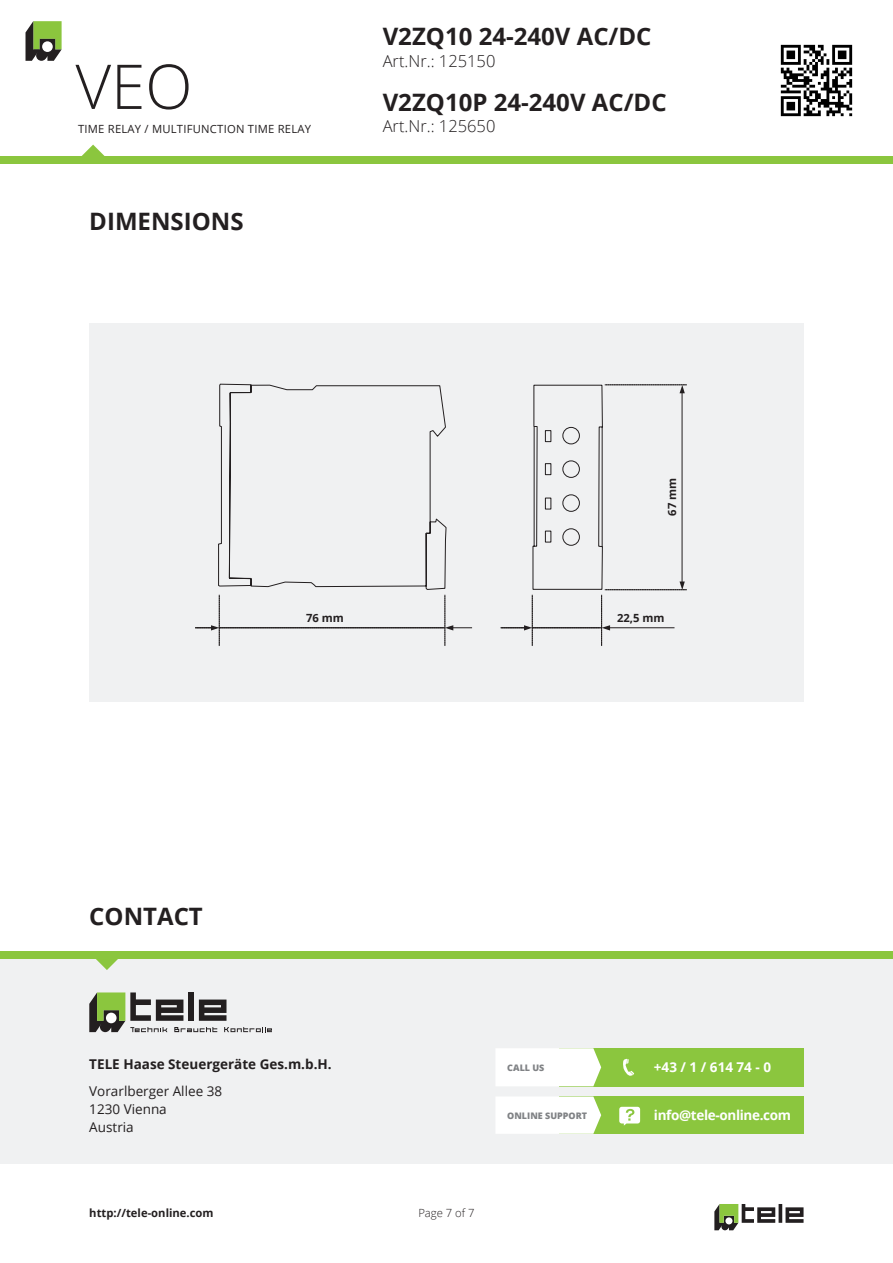
<style>
.page{position:relative;width:893px;height:1263px;background:#fff}
.page>*{position:absolute;margin:0;border:0;box-sizing:border-box;transform-origin:0 0}
.t1{font:300 61.8px "Open Sans";color:#231f20}
.t2{font:700 24px "Open Sans";color:#231f20}
.t3{font:300 16.5px "Open Sans";color:#231f20}
.t4{font:13.5px "Open Sans";color:#231f20}
.t5{font:700 13.5px "Open Sans";letter-spacing:-.025em;color:#fff}
.t6{font:700 13.5px "Open Sans";color:#231f20}
.t7{font:700 11.25px "Open Sans";color:#231f20}
.t8{font:11.25px "Open Sans";letter-spacing:.02em;color:#231f20}
.t9{font:300 11.25px "Open Sans";color:#231f20}
.t10{font:800 9px "Open Sans";color:#808285}
</style>
<div class="page">
<img style="left:780px;top:44px;width:73px;height:73px">
<div style="left:89px;top:324px;width:715px;height:378px;background:#f0f1f2"></div>
<div style="left:0;top:953px;width:893px;height:211px;background:#f0f1f2"></div>
<div style="left:559px;top:1096px;width:245px;height:38px;background:#8bc63e"></div>
<div style="left:559px;top:1048px;width:245px;height:38px;background:#8bc63e"></div>
<div style="left:496px;top:1048px;width:105px;height:38px;background:#fff"></div>
<div style="left:496px;top:1096px;width:105px;height:38px;background:#fff"></div>
<svg style="left:623px;top:1058px;width:11px;height:18px"></svg>
<svg style="left:619px;top:1107px;width:21px;height:18px"></svg>
<svg style="left:89px;top:992px;width:183px;height:40px"></svg>
<div style="left:106px;top:1013px;width:11px;height:10px;background:#fff;border-radius:50%"></div>
<svg style="left:195px;top:595px;width:277px;height:50px"></svg>
<svg style="left:218px;top:383px;width:229px;height:207px"></svg>
<svg style="left:501px;top:384px;width:185px;height:261px"></svg>
<hr style="left:779px;top:1204px;width:3px;height:19px;background:#231f20">
<svg style="left:785px;top:1207px;width:18px;height:16px"></svg>
<svg style="left:714px;top:1204px;width:61px;height:26px"></svg>
<div style="left:725px;top:1217px;width:7px;height:7px;background:#fff;border-radius:50%"></div>
<div style="left:0;top:156px;width:893px;height:8px;background:#8bc63e"></div>
<svg style="left:82px;top:145px;width:23px;height:11px"></svg>
<svg style="left:26px;top:21px;width:36px;height:40px"></svg>
<div style="left:36px;top:50px;width:11px;height:11px;background:#231f20;border-radius:50%"></div>
<div style="left:42px;top:41px;width:11px;height:11px;background:#fff;border-radius:50%"></div>
<div style="left:0;top:951px;width:893px;height:7px;background:#8bc63e"></div>
<svg style="left:95px;top:958px;width:24px;height:12px"></svg>
<h1 class="t1" style="left:75px;top:44px;width:118px">VEO</h1>
<p class="t8" style="left:78px;top:121px;width:235px">TIME RELAY / MULTIFUNCTION TIME RELAY</p>
<p class="t2" style="left:89px;top:205px;width:156px">DIMENSIONS</p>
<p class="t2" style="left:383px;top:20px;width:270px">V2ZQ10 24-240V AC/DC</p>
<p class="t3" style="left:383px;top:50px;width:114px">Art.Nr.: 125150</p>
<p class="t2" style="left:383px;top:85px;width:285px">V2ZQ10P 24-240V AC/DC</p>
<p class="t3" style="left:383px;top:115px;width:114px">Art.Nr.: 125650</p>
<p class="t7" style="left:664px;top:516px;width:39px;rotate:-90deg">67 mm</p>
<p class="t7" style="left:306px;top:610px;width:39px">76 mm</p>
<p class="t7" style="left:617px;top:610px;width:49px">22,5 mm</p>
<p class="t2" style="left:89px;top:899px;width:115px">CONTACT</p>
<p class="t6" style="left:89px;top:1055px;width:244px">TELE Haase Steuergeräte Ges.m.b.H.</p>
<p class="t4" style="left:89px;top:1081px;width:134px">Vorarlberger Allee 38</p>
<p class="t4" style="left:89px;top:1099px;width:79px">1230 Vienna</p>
<p class="t4" style="left:89px;top:1117px;width:46px">Austria</p>
<p class="t7" style="left:89px;top:1205px;width:126px">http://tele-online.com</p>
<p class="t10" style="left:507px;top:1060px;width:39px">CALL US</p>
<p class="t5" style="left:654px;top:1057px;width:119px">+43 / 1 / 614 74 - 0</p>
<p class="t10" style="left:507px;top:1108px;width:81px">ONLINE SUPPORT</p>
<p class="t5" style="left:654px;top:1105px;width:139px">info@tele-online.com</p>
<p class="t9" style="left:418px;top:1205px;width:58px">Page 7 of 7</p>
</div>
